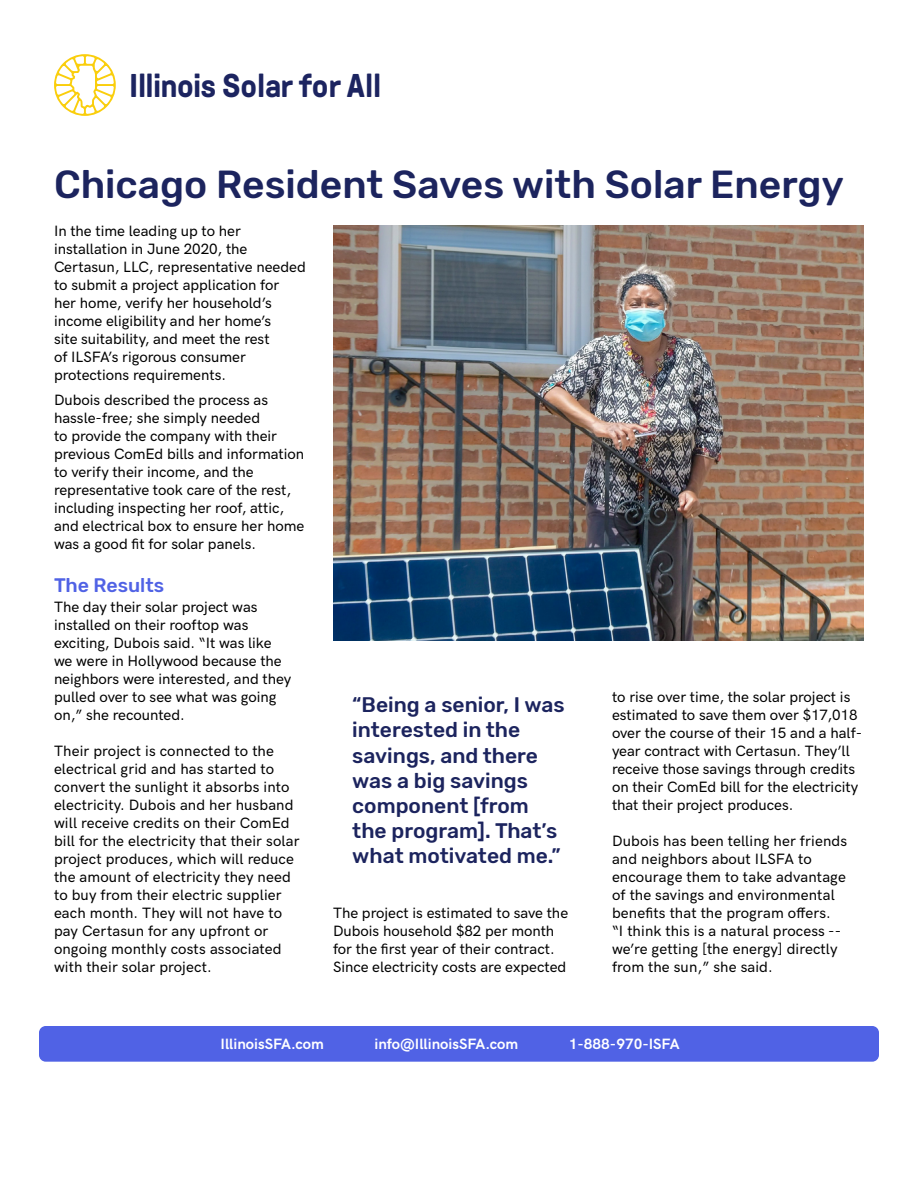
<style>
.page{position:relative;width:918px;height:1188px;background:#fff}
.page>*{position:absolute;margin:0;border:0;box-sizing:border-box;transform-origin:0 0}
.t1{font:500 39px "Rubik";color:#1c245e}
.t2{font:700 33px "GT Pressura";letter-spacing:-.015em;color:#1c2460}
.t3{font:500 21px/25.2px "Rubik";color:#1c245e}
.t4{font:500 19.5px "Rubik";color:#5062e5}
.t5{font:500 15px/18px "HK Grotesk";color:#000}
.t6{font:700 15px "HK Grotesk";color:#fff}
</style>
<div class="page">
<svg style="left:54px;top:54px;width:62px;height:62px"></svg>
<img style="left:333px;top:226px;width:531px;height:414px">
<div style="left:39px;top:1026px;width:840px;height:36px;background:#5062e5;border-radius:7px"></div>
<h2 class="t2" style="left:129px;top:68px;width:254px">Illinois Solar for All</h2>
<h1 class="t1" style="left:54px;top:162px;width:791px">Chicago Resident Saves with Solar Energy</h1>
<p class="t5" style="left:54px;top:221px;width:253px">In the time leading up to her installation in June 2020, the<br>Certasun, LLC, representative needed to submit a project application for<br>her home, verify her household’s income eligibility and her home’s<br>site suitability, and meet the rest<br>of ILSFA’s rigorous consumer protections requirements.</p>
<p class="t5" style="left:54px;top:389px;width:252px">Dubois described the process as hassle-free; she simply needed<br>to provide the company with their previous ComEd bills and information to verify their income, and the representative took care of the rest, including inspecting her roof, attic, and electrical box to ensure her home was a good fit for solar panels.</p>
<h3 class="t4" style="left:54px;top:574px;width:112px">The Results</h3>
<p class="t5" style="left:54px;top:597px;width:239px">The day their solar project was installed on their rooftop was exciting, Dubois said. “It was like we were in Hollywood because the neighbors were interested, and they pulled over to see what was going on,” she recounted.</p>
<p class="t5" style="left:54px;top:741px;width:247px">Their project is connected to the electrical grid and has started to convert the sunlight it absorbs into electricity. Dubois and her husband will receive credits on their ComEd bill for the electricity that their solar project produces, which will reduce the amount of electricity they need to buy from their electric supplier each month. They will not have to pay Certasun for any upfront or ongoing monthly costs associated with their solar project.</p>
<h3 class="t3" style="left:352px;top:693px;width:214px">“Being a senior, I was interested in the savings, and there was a big savings component [from the program]. That’s what motivated me.”</h3>
<p class="t5" style="left:333px;top:903px;width:237px">The project is estimated to save the Dubois household $82 per month for the first year of their contract.<br>Since electricity costs are expected</p>
<p class="t5" style="left:612px;top:687px;width:252px">to rise over time, the solar project is estimated to save them over $17,018 over the course of their 15 and a half&shy;year contract with Certasun. They’ll receive those savings through credits on their ComEd bill for the electricity that their project produces.</p>
<p class="t5" style="left:612px;top:831px;width:237px">Dubois has been telling her friends and neighbors about ILSFA to encourage them to take advantage of the savings and environmental benefits that the program offers.<br>“I think this is a natural process -- we’re getting [the energy] directly from the sun,” she said.</p>
<p class="t6" style="left:221px;top:1032px;width:105px">IllinoisSFA.com</p>
<p class="t6" style="left:375px;top:1032px;width:145px">info@IllinoisSFA.com</p>
<p class="t6" style="left:569px;top:1032px;width:112px">1-888-970-ISFA</p>
</div>
